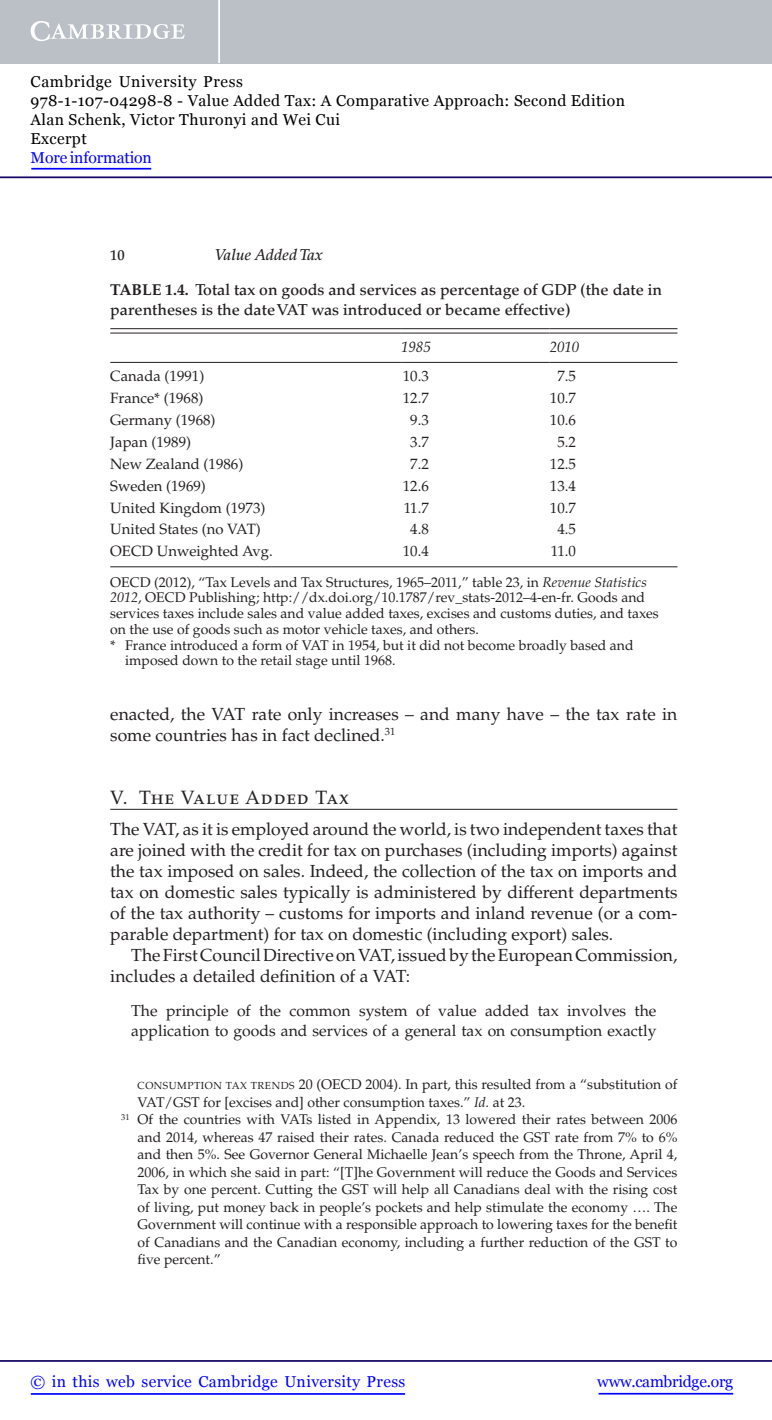
<style>
.page{position:relative;width:772px;height:1420px;background:#fff}
.page>*{position:absolute;margin:0;border:0;box-sizing:border-box;transform-origin:0 0}
.t1{font:19.25px "Palatino LT Std";letter-spacing:.05em;color:#231f20}
.t2{font:17.5px/21px "Palatino LT Std";color:#231f20}
.t3{font:15.75px/18.9px "Georgia";letter-spacing:.025em;color:#000}
.t4{font:15.75px/19.2px "Palatino LT Std";letter-spacing:.01em;color:#231f20}
.t5{font:500 15.75px/19.2px "Palatino LT Std";color:#231f20}
.t6{font:15.75px "Georgia";letter-spacing:.025em;color:#00f}
.t7{font:15.75px "Georgia";letter-spacing:-.015em;color:#00f}
.t8{font:15.75px "Georgia";letter-spacing:-.01em;color:#00f}
.t9{font:italic 500 15.75px "Palatino LT Std";color:#231f20}
.t10{font:14.88px "Palatino LT Std";color:#231f20}
.t11{font:italic 14.88px "Palatino LT Std";color:#231f20}
.t12{font:500 14.35px "Palatino LT Std";color:#231f20}
.t13{font:14px "Palatino LT Std";color:#231f20}
.t14{font:14px "Palatino LT Std";letter-spacing:.055em;color:#231f20}
.t15{font:14px "Palatino LT Std";letter-spacing:.025em;color:#231f20}
.s1{font-weight:700}
.s2{font-style:italic}
.s3{font-size:10.15px}
</style>
<div class="page">
<hr style="left:110px;top:808px;width:567px;height:1px;background:#231f20">
<svg style="left:110px;top:329px;width:440px;height:1px"></svg>
<svg style="left:550px;top:329px;width:127px;height:1px"></svg>
<hr style="left:110px;top:328px;width:291px;height:1px;background:#231f20">
<hr style="left:110px;top:332px;width:291px;height:1px;background:#231f20">
<hr style="left:110px;top:362px;width:291px;height:1px;background:#231f20">
<hr style="left:401px;top:328px;width:149px;height:1px;background:#231f20">
<hr style="left:401px;top:332px;width:149px;height:1px;background:#231f20">
<hr style="left:401px;top:362px;width:149px;height:1px;background:#231f20">
<hr style="left:550px;top:328px;width:127px;height:1px;background:#231f20">
<hr style="left:550px;top:332px;width:127px;height:1px;background:#231f20">
<hr style="left:550px;top:362px;width:127px;height:1px;background:#231f20">
<hr style="left:110px;top:566px;width:440px;height:1px;background:#231f20">
<hr style="left:550px;top:566px;width:127px;height:1px;background:#231f20">
<hr style="left:598px;top:1392px;width:135px;height:2px;background:#00f">
<hr style="left:0;top:1359px;width:772px;height:2px;background:#150666">
<hr style="left:31px;top:1392px;width:374px;height:2px;background:#00f">
<div style="left:0;top:0;width:772px;height:63px;background:#bac0c6"></div>
<svg style="left:31px;top:21px;width:154px;height:20px"></svg>
<hr style="left:218px;top:0;width:2px;height:63px;background:#fff">
<hr style="left:0;top:176px;width:772px;height:2px;background:#150666">
<hr style="left:31px;top:168px;width:120px;height:1px;background:#00f">
<p class="t3" style="left:31px;top:73px;width:596px">Cambridge University Press<br>978-1-107-04298-8 - Value Added Tax: A Comparative Approach: Second Edition Alan Schenk, Victor Thuronyi and Wei Cui<br>Excerpt</p>
<p class="t8" style="left:31px;top:148px;width:123px">More information</p>
<p class="t12" style="left:110px;top:250px;width:16px">10</p>
<p class="t9" style="left:215px;top:248px;width:109px">Value Added Tax</p>
<p class="t5" style="left:110px;top:282px;width:553px"><span class="s1">TABLE 1.4.</span> Total tax on goods and services as percentage of GDP (the date in parentheses is the date VAT was introduced or became effective)</p>
<p class="t11" style="left:401px;top:341px;width:31px">1985</p>
<p class="t11" style="left:549px;top:341px;width:31px">2010</p>
<p class="t10" style="left:110px;top:370px;width:95px">Canada (1991)</p>
<p class="t10" style="left:403px;top:370px;width:28px">10.3</p>
<p class="t10" style="left:557px;top:370px;width:20px">7.5</p>
<p class="t10" style="left:110px;top:392px;width:95px">France * (1968)</p>
<p class="t10" style="left:403px;top:392px;width:28px">12.7</p>
<p class="t10" style="left:550px;top:392px;width:28px">10.7</p>
<p class="t10" style="left:110px;top:414px;width:107px">Germany (1968)</p>
<p class="t10" style="left:410px;top:414px;width:20px">9.3</p>
<p class="t10" style="left:550px;top:414px;width:28px">10.6</p>
<p class="t10" style="left:110px;top:436px;width:82px">Japan (1989)</p>
<p class="t10" style="left:410px;top:436px;width:20px">3.7</p>
<p class="t10" style="left:557px;top:436px;width:20px">5.2</p>
<p class="t10" style="left:110px;top:458px;width:134px">New Zealand (1986)</p>
<p class="t10" style="left:410px;top:458px;width:20px">7.2</p>
<p class="t10" style="left:550px;top:458px;width:28px">12.5</p>
<p class="t10" style="left:110px;top:480px;width:97px">Sweden (1969)</p>
<p class="t10" style="left:403px;top:480px;width:28px">12.6</p>
<p class="t10" style="left:550px;top:480px;width:28px">13.4</p>
<p class="t10" style="left:110px;top:502px;width:157px">United Kingdom (1973)</p>
<p class="t10" style="left:404px;top:502px;width:27px">11.7</p>
<p class="t10" style="left:550px;top:502px;width:28px">10.7</p>
<p class="t10" style="left:110px;top:523px;width:152px">United States (no VAT)</p>
<p class="t10" style="left:410px;top:523px;width:20px">4.8</p>
<p class="t10" style="left:557px;top:523px;width:20px">4.5</p>
<p class="t10" style="left:110px;top:545px;width:164px">OECD Unweighted Avg.</p>
<p class="t10" style="left:403px;top:545px;width:28px">10.4</p>
<p class="t10" style="left:551px;top:545px;width:27px">11.0</p>
<p class="t13" style="left:110px;top:576px;width:538px">OECD (2012), “Tax Levels and Tax Structures, 1965–2011,” table 23, in <span class="s2">Revenue Statistics</span></p>
<p class="t13" style="left:110px;top:592px;width:536px"><span class="s2">2012</span> , OECD Publishing; http://dx.doi.org/10.1787/rev_stats-2012–4-en-fr . Goods and</p>
<p class="t13" style="left:110px;top:608px;width:550px">services taxes include sales and value added taxes, excises and customs duties, and taxes</p>
<p class="t13" style="left:110px;top:623px;width:370px">on the use of goods such as motor vehicle taxes, and others.</p>
<p class="t13" style="left:110px;top:639px;width:525px">* France introduced a form of VAT in 1954, but it did not become broadly based and</p>
<p class="t13" style="left:125px;top:655px;width:272px">imposed down to the retail stage until 1968.</p>
<p class="t2" style="left:110px;top:705px;width:569px">enacted, the VAT rate only increases – and many have – the tax rate in some countries has in fact declined. <sup>31</sup></p>
<h1 class="t1" style="left:110px;top:789px;width:240px">V. The Value Added Tax</h1>
<p class="t2" style="left:110px;top:820px;width:569px;text-align:justify">The VAT, as it is employed around the world, is two independent taxes that are joined with the credit for tax on purchases (including imports) against the tax imposed on sales. Indeed, the collection of the tax on imports and tax on domestic sales typically is administered by different departments of the tax authority – customs for imports and inland revenue (or a com&shy;parable department) for tax on domestic (including export) sales.</p>
<p class="t2" style="left:110px;top:946px;width:569px;text-indent:21px">The First Council Directive on VAT, issued by the European Commission, includes a detailed definition of a VAT:</p>
<p class="t4" style="left:131px;top:1003px;width:527px">The principle of the common system of value added tax involves the application to goods and services of a general tax on consumption exactly</p>
<p class="t13" style="left:138px;top:1078px;width:541px"><span class="s3">CONSUMPTION TAX TRENDS</span> 20 (OECD 2004). In part, this resulted from a “substitution of</p>
<p class="t13" style="left:138px;top:1096px;width:389px">VAT/GST for [excises and] other consumption taxes.” <span class="s2">Id.</span> at 23.</p>
<p class="t13" style="left:121px;top:1113px;width:558px"><sup>31</sup> Of the countries with VATs listed in Appendix , 13 lowered their rates between 2006</p>
<p class="t13" style="left:138px;top:1131px;width:541px">and 2014, whereas 47 raised their rates. Canada reduced the GST rate from 7% to 6%</p>
<p class="t13" style="left:138px;top:1148px;width:541px">and then 5%. See Governor General Michaelle Jean’s speech from the Throne, April 4,</p>
<p class="t13" style="left:138px;top:1166px;width:541px">2006, in which she said in part: “[T]he Government will reduce the Goods and Services</p>
<p class="t15" style="left:138px;top:1183px;width:541px">Tax by one percent. Cutting the GST will help all Canadians deal with the rising cost</p>
<p class="t14" style="left:138px;top:1201px;width:541px">of living, put money back in people’s pockets and help stimulate the economy …. The</p>
<p class="t14" style="left:138px;top:1218px;width:541px">Government will continue with a responsible approach to lowering taxes for the benefit</p>
<p class="t13" style="left:138px;top:1236px;width:541px">of Canadians and the Canadian economy, including a further reduction of the GST to</p>
<p class="t13" style="left:138px;top:1253px;width:85px">five percent.”</p>
<p class="t6" style="left:31px;top:1371px;width:376px">© in this web service Cambridge University Press</p>
<p class="t7" style="left:597px;top:1371px;width:137px">www.cambridge.org</p>
</div>
